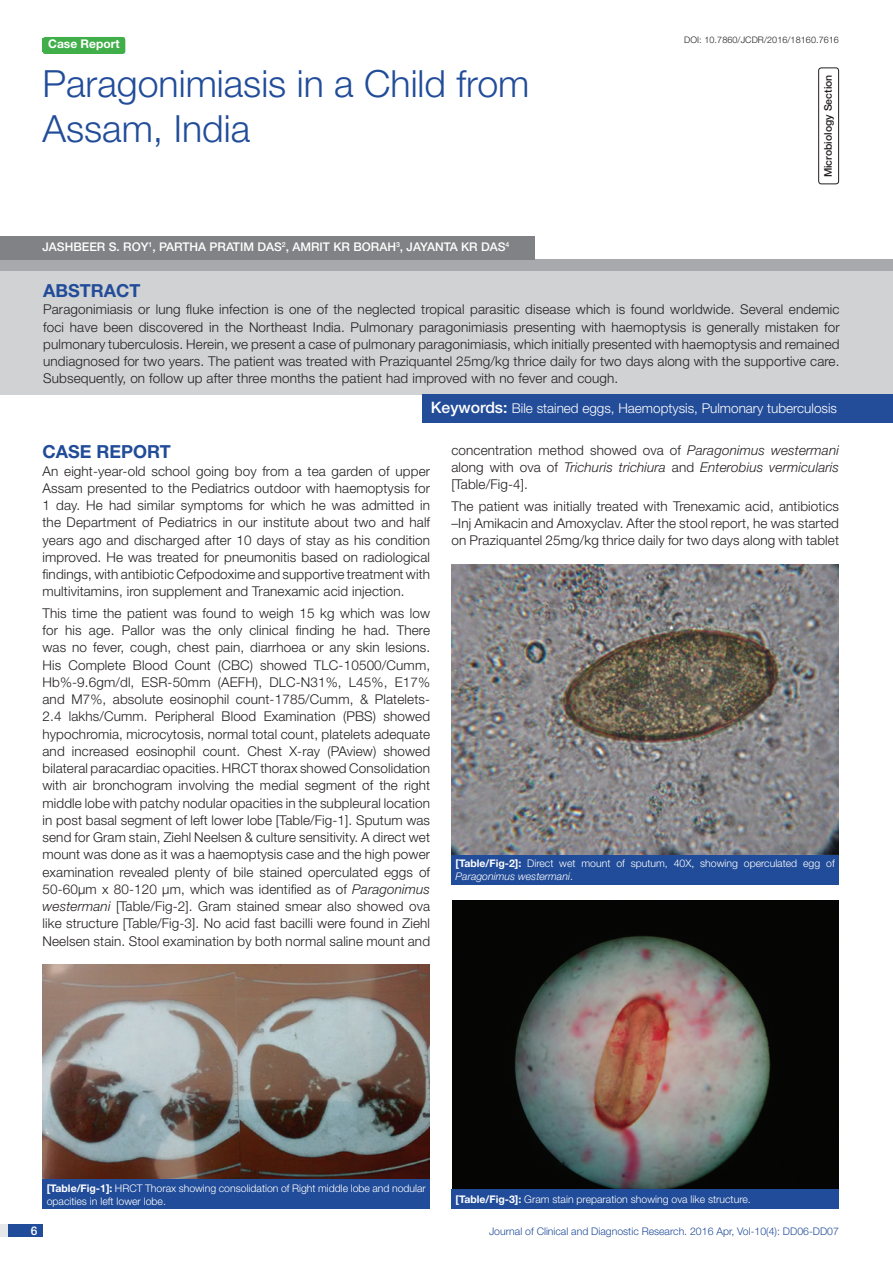
<style>
.page{position:relative;width:893px;height:1263px;background:#fff}
.page>*{position:absolute;margin:0;border:0;box-sizing:border-box;transform-origin:0 0}
.t1{font:300 37.5px/45px "Helvetica Neue";color:#214c99}
.Heading{font:700 18px "Helvetica Neue";color:#214c99}
.Abstract_head{font:700 18px "Helvetica Neue";color:#214c99}
.Body_text{font:300 13.5px/17.2px "Helvetica Neue";letter-spacing:.01em;color:#231f20;text-align:justify}
.Abstract_Text{font:300 13.5px/17.2px "Helvetica Neue";letter-spacing:.01em;color:#231f20;text-align:justify}
.t2{font:300 13.5px "Helvetica Neue";color:#fff}
.Author{font:500 12px "Helvetica Neue";color:#fff}
.t3{font:700 12px "Helvetica Neue";color:#fff}
.Table_text{font:300 10.5px/12.6px "Helvetica Neue";color:#fff}
.t4{font:300 10.5px "Helvetica Neue";color:#214c99}
.t5{font:500 10.5px "Helvetica Neue";color:#231f20}
.DOI{font:300 9px "Helvetica Neue";letter-spacing:.01em;color:#231f20}
.s1{color:#244d99}
.s2{font-weight:500;font-size:15.75px}
.s3{font-style:italic}
.s4{font-weight:700}
</style>
<div class="page">
<div style="left:0;top:1224px;width:43px;height:13px;background:#e6e7e9"></div>
<div style="left:8px;top:1224px;width:35px;height:13px;background:#214c99"></div>
<div style="left:43px;top:37px;width:82px;height:17px;background:#40ae49;border-radius:3px"></div>
<div style="left:0;top:260px;width:893px;height:12px;background:#a8a9ad"></div>
<div style="left:0;top:237px;width:534px;height:23px;background:#808285"></div>
<div style="left:818px;top:68px;width:21px;height:116px;border:1px solid #231f20;border-radius:3px"></div>
<div style="left:0;top:272px;width:893px;height:123px;background:#d1d2d4"></div>
<div style="left:422px;top:394px;width:471px;height:29px;background:#244d99"></div>
<img style="left:43px;top:964px;width:386px;height:215px">
<div style="left:43px;top:1179px;width:387px;height:30px;background:#214c99"></div>
<img style="left:451px;top:564px;width:387px;height:291px">
<div style="left:451px;top:855px;width:388px;height:29px;background:#214c99"></div>
<img style="left:452px;top:900px;width:387px;height:289px">
<div style="left:451px;top:1189px;width:388px;height:20px;background:#214c99"></div>
<p class="t3" style="left:48px;top:37px;width:73px">Case Report</p>
<p class="t1" style="left:43px;top:60px;width:488px">Paragonimiasis in a Child from<br>Assam, India</p>
<p class="DOI" style="left:684px;top:35px;width:156px">DOI: 10.7860/JCDR/2016/18160.7616</p>
<p class="t5" style="left:822px;top:177px;width:104px;rotate:-90deg">MICROBIOLOGY SECTION</p>
<p class="Author" style="left:43px;top:240px;width:468px">JASHBEER S. ROY<sup>1</sup>, PARTHA PRATIM DAS<sup>2</sup>, AM RIT KR BORAH<sup>3</sup>, JAYANTA KR DAS<sup>4</sup></p>
<p class="Abstract_head" style="left:43px;top:279px;width:99px">ABST<span class="s1">RAC</span>T</p>
<p class="Abstract_Text" style="left:43px;top:301px;width:798px">Paragonimiasis or lung fluke infection is one of the neglected tropical parasitic disease which is found worldwide. Several endemic foci have been discovered in the Northeast India. Pulmonary paragonimiasis presenting with haemoptysis is generally mistaken for pulmonary tuberculosis. Herein, we present a case of pulmonary paragonimiasis, which initially presented with haemoptysis and remained undiagnosed for two years. The patient was treated with Praziquantel 25mg/kg thrice daily for two days along with the supportive care.<br>Subsequently, on follow up after three months the patient had improved with no fever and cough.</p>
<p class="t2" style="left:431px;top:400px;width:408px"><span class="s2">KEYWORDS:</span> Bile stained eggs, Haemoptysis, Pulmonary tuberculosis</p>
<p class="Body_text" style="left:451px;top:441px;width:389px">concentration method showed ova of <span class="s3">Paragonimus westermani </span>along with ova of <span class="s3">Trichuris trichiura</span> and <span class="s3">Enterobius vermicularis </span>[Table/Fig-4].</p>
<p class="Body_text" style="left:451px;top:497px;width:389px">The patient was initially treated with Trenexamic acid, antibiotics –Inj Amikacin and Amoxyclav. After the stool report, he was started on Praziquantel 25mg/kg thrice daily for two days along with tablet</p>
<p class="Heading" style="left:43px;top:441px;width:130px">CASE REPORT</p>
<p class="Body_text" style="left:43px;top:462px;width:389px">An eight-year-old school going boy from a tea garden of upper Assam presented to the Pediatrics outdoor with haemoptysis for 1 day. He had similar symptoms for which he was admitted in the Department of Pediatrics in our institute about two and half years ago and discharged after 10 days of stay as his condition improved. He was treated for pneumonitis based on radiological findings, with antibiotic Cefpodoxime and supportive treatment with multivitamins, iron supplement and Tranexamic acid injection.</p>
<p class="Body_text" style="left:43px;top:604px;width:389px">This time the patient was found to weigh 15 kg which was low for his age. Pallor was the only clinical finding he had. There was no fever, cough, chest pain, diarrhoea or any skin lesions.<br>His Complete Blood Count (CBC) showed TLC-10500/Cumm, Hb%-9.6gm/dl, ESR-50mm (AEFH), DLC-N31%, L45%, E17% and M7%, absolute eosinophil count-1785/Cumm, &amp; Platelets-2.4 lakhs/Cumm. Peripheral Blood Examination (PBS) showed hypochromia, microcytosis, normal total count, platelets adequate and increased eosinophil count. Chest X-ray (PAview) showed bilateral paracardiac opacities. HRCT thorax showed Consolidation with air bronchogram involving the medial segment of the right middle lobe with patchy nodular opacities in the subpleural location in post basal segment of left lower lobe [Table/Fig-1]. Sputum was send for Gram stain, Ziehl Neelsen &amp; culture sensitivity. A direct wet mount was done as it was a haemoptysis case and the high power examination revealed plenty of bile stained operculated eggs of 50-60µm x 80-120 µm, which was identified as of <span class="s3">Paragonimus westermani</span> [Table/Fig-2]. Gram stained smear also showed ova like structure [Table/Fig-3]. No acid fast bacilli were found in Ziehl Neelsen stain. Stool examination by both normal saline mount and</p>
<p class="Table_text" style="left:456px;top:857px;width:381px"><span class="s4">[Table/Fig-2]:</span> Direct wet mount of sputum, 40X, showing operculated egg of<br><span class="s3">Paragonimus westermani</span>.</p>
<p class="Table_text" style="left:47px;top:1182px;width:381px"><span class="s4">[Table/Fig-1]:</span> HRCT Thorax showing consolidation of Right middle lobe and nodular opacities in left lower lobe.</p>
<p class="Table_text" style="left:456px;top:1193px;width:297px"><span class="s4">[Table/Fig-3]:</span> Gram stain preparation showing ova like structure.</p>
<p class="Author" style="left:31px;top:1223px;width:8px">6</p>
<p class="t4" style="left:489px;top:1225px;width:351px">Journal of Clinical and Diagnostic Research. 2016 Apr, Vol-10(4): DD06-DD07</p>
</div>
